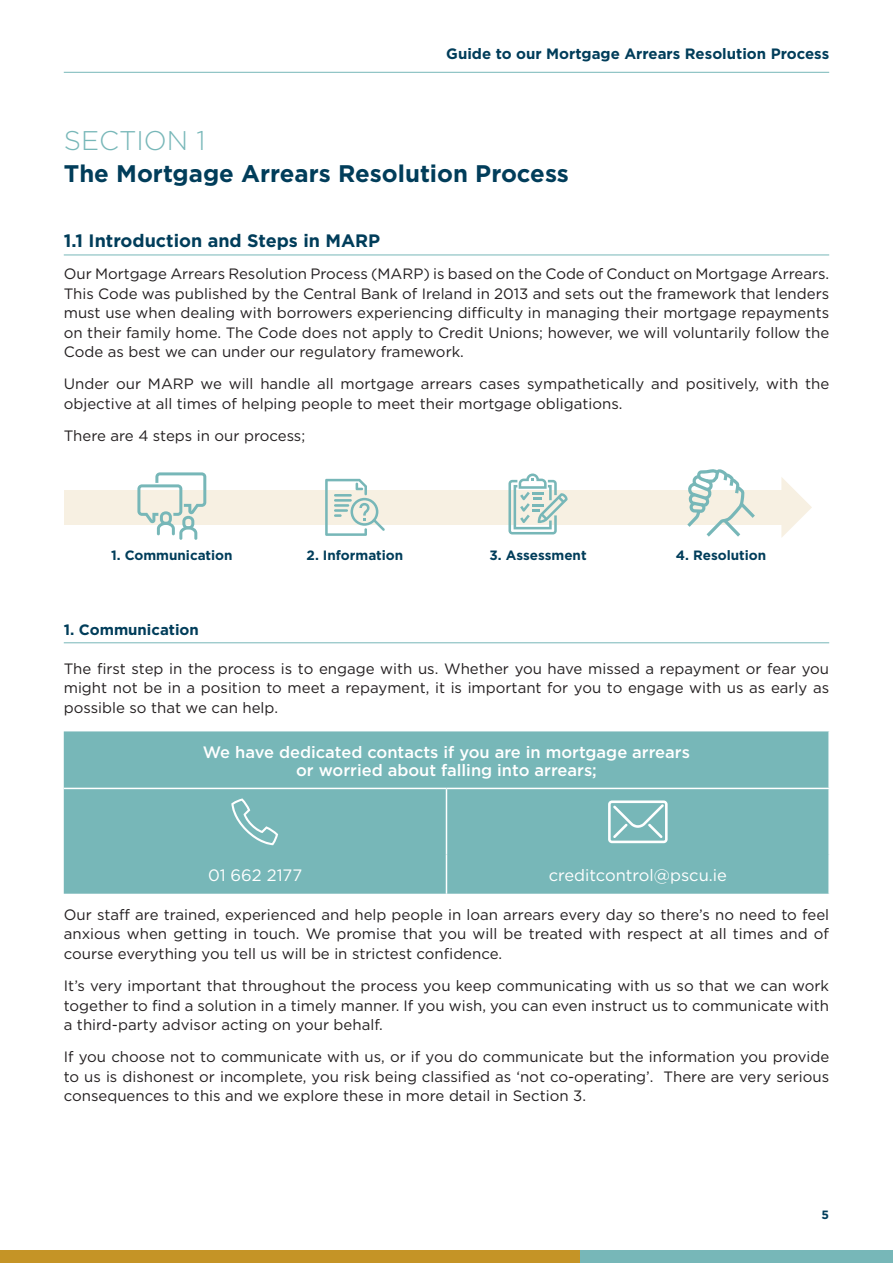
<style>
.page{position:relative;width:893px;height:1263px;background:#fff}
.page>*{position:absolute;margin:0;border:0;box-sizing:border-box;transform-origin:0 0}
.t1{font:300 27px "Gotham HTF";color:#77b7b8}
.t2{font:700 24px "Gotham HTF";color:#013d5a}
.t3{font:700 18px "Gotham HTF";color:#013d5a}
.t4{font:500 16.5px/17.9px "Gotham HTF";color:#fff;text-align:center}
.t5{font:16.5px "Gotham HTF";color:#fff}
.t6{font:15px/19.5px "Gotham HTF";color:#231f20;text-align:justify}
.t7{font:700 15px "Gotham HTF";color:#013d5a}
.t8{font:700 13.5px "Gotham HTF";color:#013d5a}
.t9{font:700 12px "Gotham HTF";color:#013d5a}
</style>
<div class="page">
<div style="left:0;top:1250px;width:580px;height:13px;background:#c59426"></div>
<div style="left:580px;top:1250px;width:313px;height:13px;background:#77b7b8"></div>
<hr style="left:64px;top:72px;width:765px;height:1px;background:#77b7b8">
<hr style="left:64px;top:255px;width:765px;height:1px;background:#77b7b8">
<hr style="left:64px;top:642px;width:765px;height:1px;background:#77b7b8">
<div style="left:64px;top:490px;width:718px;height:34px;background:#f7f0e2"></div>
<svg style="left:325px;top:479px;width:60px;height:57px"></svg>
<svg style="left:137px;top:472px;width:69px;height:68px"></svg>
<svg style="left:687px;top:469px;width:68px;height:68px"></svg>
<svg style="left:508px;top:473px;width:60px;height:61px"></svg>
<svg style="left:781px;top:477px;width:31px;height:61px"></svg>
<div style="left:64px;top:731px;width:764px;height:163px;background:#77b7b8"></div>
<hr style="left:64px;top:788px;width:382px;height:1px;background:#fff">
<hr style="left:446px;top:788px;width:384px;height:1px;background:#fff">
<hr style="left:446px;top:789px;width:1px;height:65px;background:#fff">
<hr style="left:446px;top:854px;width:1px;height:40px;background:#fff">
<svg style="left:231px;top:798px;width:47px;height:47px;background:#89c0c1"></svg>
<svg style="left:608px;top:800px;width:60px;height:43px"></svg>
<hr style="left:549px;top:883px;width:178px;height:1px;background:#77b7b8">
<p class="t7" style="left:446px;top:45px;width:384px">Guide to our Mortgage Arrears Resolution Process</p>
<h1 class="t1" style="left:64px;top:126px;width:143px">SECTION 1</h1>
<h2 class="t2" style="left:64px;top:160px;width:507px">The Mortgage Arrears Resolution Process</h2>
<p class="t3" style="left:64px;top:230px;width:318px">1.1 Introduction and Steps in MARP</p>
<p class="t6" style="left:64px;top:264px;width:767px">Our Mortgage Arrears Resolution Process (MARP) is based on the Code of Conduct on Mortgage Arrears.<br>This Code was published by the Central Bank of Ireland in 2013 and sets out the framework that lenders must use when dealing with borrowers experiencing difficulty in managing their mortgage repayments on their family home. The Code does not apply to Credit Unions; however, we will voluntarily follow the Code as best we can under our regulatory framework.</p>
<p class="t6" style="left:64px;top:374px;width:767px">Under our MARP we will handle all mortgage arrears cases sympathetically and positively, with the objective at all times of helping people to meet their mortgage obligations.</p>
<p class="t6" style="left:64px;top:426px;width:243px">There are 4 steps in our process;</p>
<p class="t8" style="left:111px;top:548px;width:123px">1. Communication</p>
<p class="t8" style="left:307px;top:548px;width:98px">2. Information</p>
<p class="t8" style="left:489px;top:548px;width:99px">3. Assessment</p>
<p class="t8" style="left:676px;top:548px;width:92px">4. Resolution</p>
<p class="t7" style="left:64px;top:621px;width:137px">1. Communication</p>
<p class="t6" style="left:64px;top:658px;width:767px">The first step in the process is to engage with us. Whether you have missed a repayment or fear you might not be in a position to meet a repayment, it is important for you to engage with us as early as possible so that we can help.</p>
<p class="t4" style="left:203px;top:743px;width:488px">We have dedicated contacts if you are in mortgage arrears or worried about falling into arrears;</p>
<p class="t5" style="left:208px;top:866px;width:96px">01 662 2177</p>
<p class="t5" style="left:549px;top:866px;width:180px">creditcontrol@pscu.ie</p>
<p class="t6" style="left:64px;top:905px;width:767px">Our staff are trained, experienced and help people in loan arrears every day so there’s no need to feel anxious when getting in touch. We promise that you will be treated with respect at all times and of course everything you tell us will be in strictest confidence.</p>
<p class="t6" style="left:64px;top:976px;width:767px">It’s very important that throughout the process you keep communicating with us so that we can work together to find a solution in a timely manner. If you wish, you can even instruct us to communicate with a third-party advisor acting on your behalf.</p>
<p class="t6" style="left:64px;top:1047px;width:767px">If you choose not to communicate with us, or if you do communicate but the information you provide to us is dishonest or incomplete, you risk being classified as ‘not co-operating’. There are very serious consequences to this and we explore these in more detail in Section 3.</p>
<p class="t9" style="left:822px;top:1208px;width:9px">5</p>
</div>
